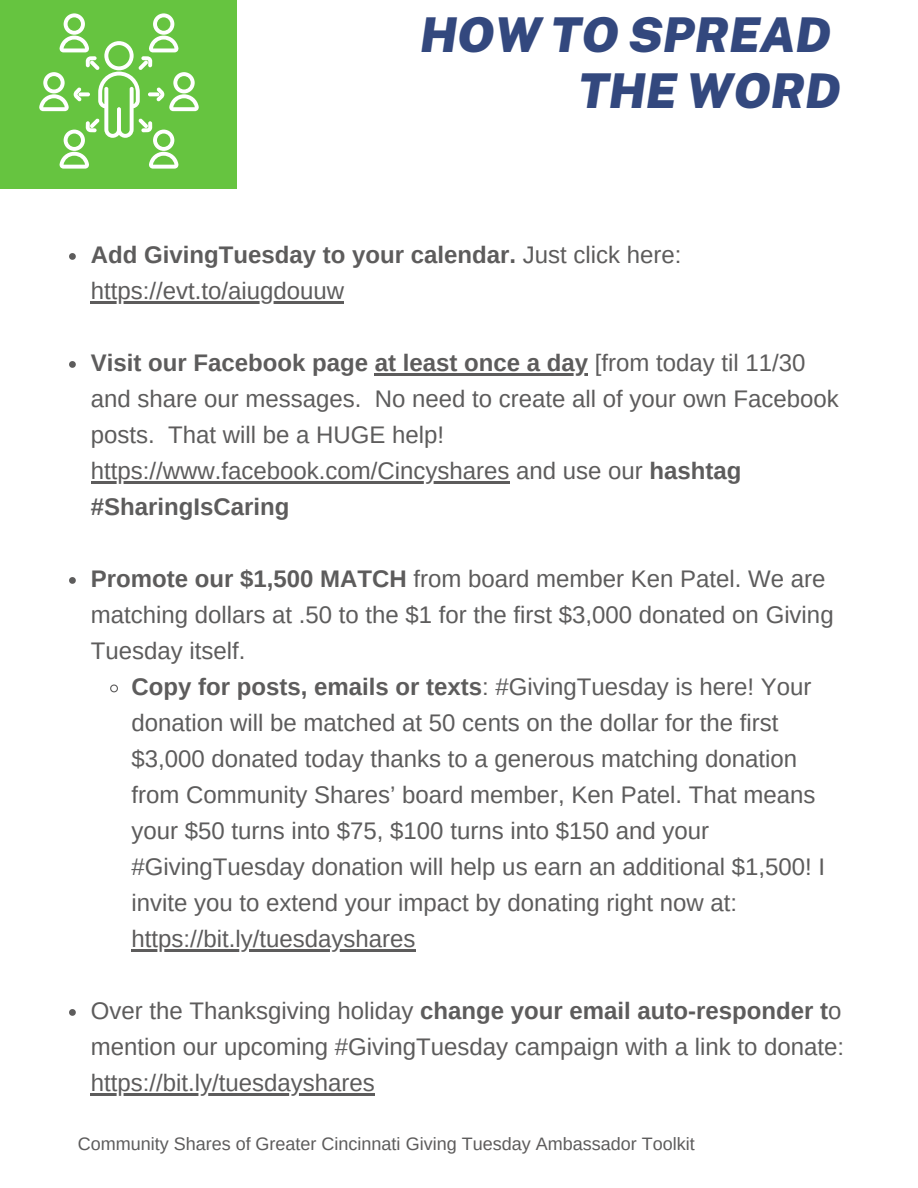
<style>
.page{position:relative;width:918px;height:1188px;background:#fff}
.page>*{position:absolute;margin:0;border:0;box-sizing:border-box;transform-origin:0 0}
.t1{font:italic 900 48px/56.2px "Public Sans";color:#33487e;text-align:right}
.t2{font:24px/36px "Arimo";color:#5d5c5c}
.t3{font:18px "Arimo";color:#5d5c5c}
.s1{font-weight:700}
</style>
<div class="page">
<svg style="left:69px;top:253px;width:7px;height:7px"></svg>
<hr style="left:91px;top:301px;width:253px;height:3px;background:#5d5c5c">
<svg style="left:69px;top:361px;width:7px;height:7px"></svg>
<hr style="left:375px;top:373px;width:213px;height:3px;background:#5d5c5c">
<hr style="left:91px;top:481px;width:418px;height:3px;background:#5d5c5c">
<svg style="left:69px;top:577px;width:7px;height:7px"></svg>
<svg style="left:110px;top:684px;width:8px;height:9px"></svg>
<hr style="left:132px;top:949px;width:284px;height:3px;background:#5d5c5c">
<svg style="left:69px;top:1009px;width:7px;height:7px"></svg>
<hr style="left:91px;top:1093px;width:284px;height:3px;background:#5d5c5c">
<div style="left:0;top:0;width:237px;height:189px;background:#66c440"></div>
<svg style="left:39px;top:13px;width:160px;height:156px"></svg>
<h1 class="t1" style="left:420px;top:6px;width:422px">HOW TO SPREAD<br>THE WORD</h1>
<p class="t2" style="left:91px;top:237px;width:592px"><span class="s1">Add GivingTuesday to your calendar.</span> Just click here: https://evt.to/aiugdouuw</p>
<p class="t2" style="left:91px;top:345px;width:750px"><span class="s1">Visit our Facebook page at least once a day</span> [from today til 11/30 and share our messages. No need to create all of your own Facebook posts. That will be a HUGE help! https://www.facebook.com/Cincyshares and use our <span class="s1">hashtag #SharingIsCaring</span></p>
<p class="t2" style="left:91px;top:561px;width:744px"><span class="s1">Promote our $1,500 MATCH</span> from board member Ken Patel. We are matching dollars at .50 to the $1 for the first $3,000 donated on Giving<br>Tuesday itself.</p>
<p class="t2" style="left:132px;top:669px;width:695px"><span class="s1">Copy for posts, emails or texts</span>: #GivingTuesday is here! Your donation will be matched at 50 cents on the dollar for the first $3,000 donated today thanks to a generous matching donation from Community Shares’ board member, Ken Patel. That means your $50 turns into $75, $100 turns into $150 and your #GivingTuesday donation will help us earn an additional $1,500! I invite you to extend your impact by donating right now at: https://bit.ly/tuesdayshares</p>
<p class="t2" style="left:91px;top:993px;width:755px;text-align:justify">Over the Thanksgiving holiday <span class="s1">change your email auto-responder t</span>o mention our upcoming #GivingTuesday campaign with a link to donate: https://bit.ly/tuesdayshares</p>
<p class="t3" style="left:78px;top:1133px;width:619px">Community Shares of Greater Cincinnati Giving Tuesday Ambassador Toolkit</p>
</div>
